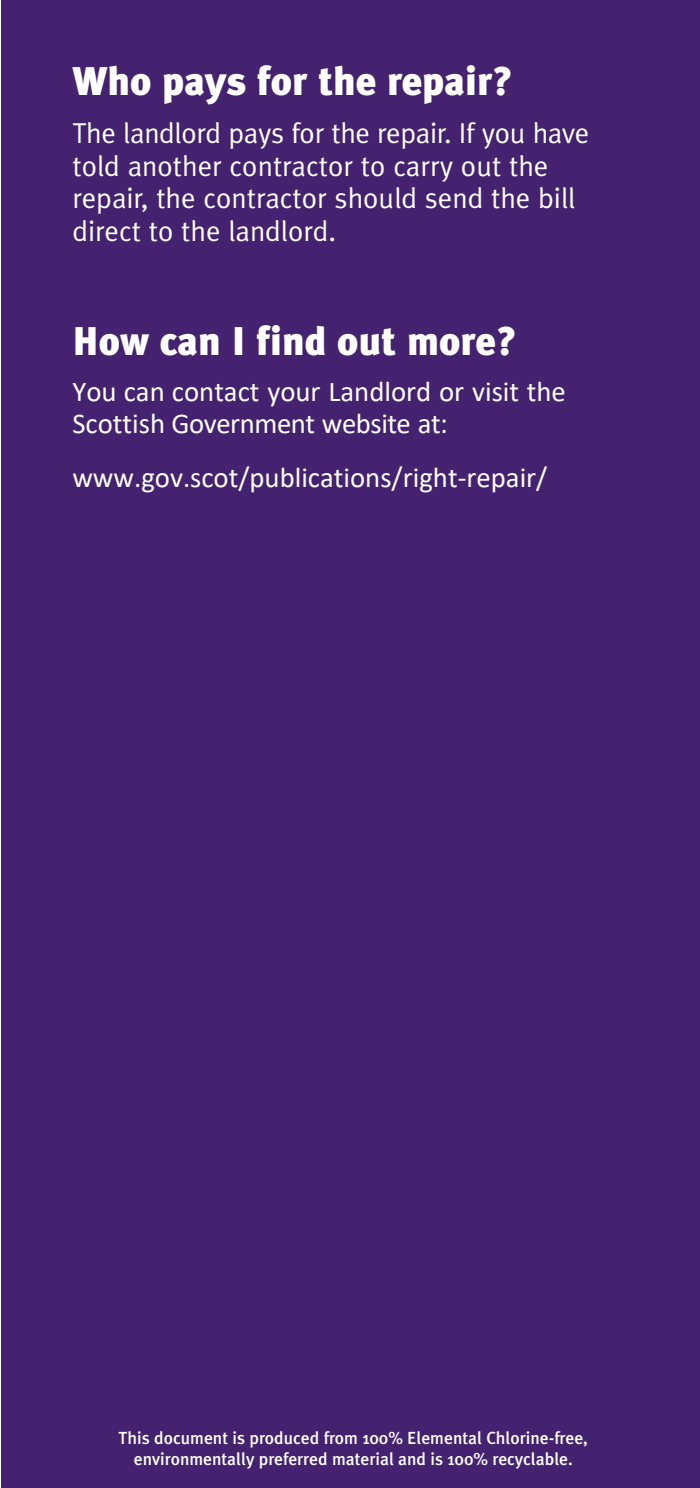
<style>
.page{position:relative;width:700px;height:1488px;background:#fff}
.page>*{position:absolute;margin:0;border:0;box-sizing:border-box;transform-origin:0 0}
.t1{font:900 40px "Meta Plus";color:#fff}
.t2{font:28.75px/32.5px "Meta Plus Normal";color:#fff}
.t3{font:28.75px/31.5px "Calibri";color:#fff}
.t4{font:500 17.5px/21px "Meta Plus";color:#fff;text-align:center}
</style>
<div class="page">
<div style="left:2px;top:0;width:698px;height:1488px;background:#452270"></div>
<h1 class="t1" style="left:72px;top:67px;width:442px">Who pays for the repair?</h1>
<p class="t2" style="left:72px;top:120px;width:519px">The landlord pays for the repair. If you have told another contractor to carry out the repair, the contractor should send the bill direct to the landlord.</p>
<h1 class="t1" style="left:72px;top:326px;width:446px">How can I find out more?</h1>
<p class="t3" style="left:72px;top:375px;width:495px">You can contact your Landlord or visit the<br>Scottish Government website at:</p>
<p class="t3" style="left:72px;top:460px;width:476px">www.gov.scot/publications/right-repair/</p>
<p class="t4" style="left:119px;top:1429px;width:471px">This document is produced from 100% Elemental Chlorine-free, environmentally preferred material and is 100% recyclable.</p>
</div>
